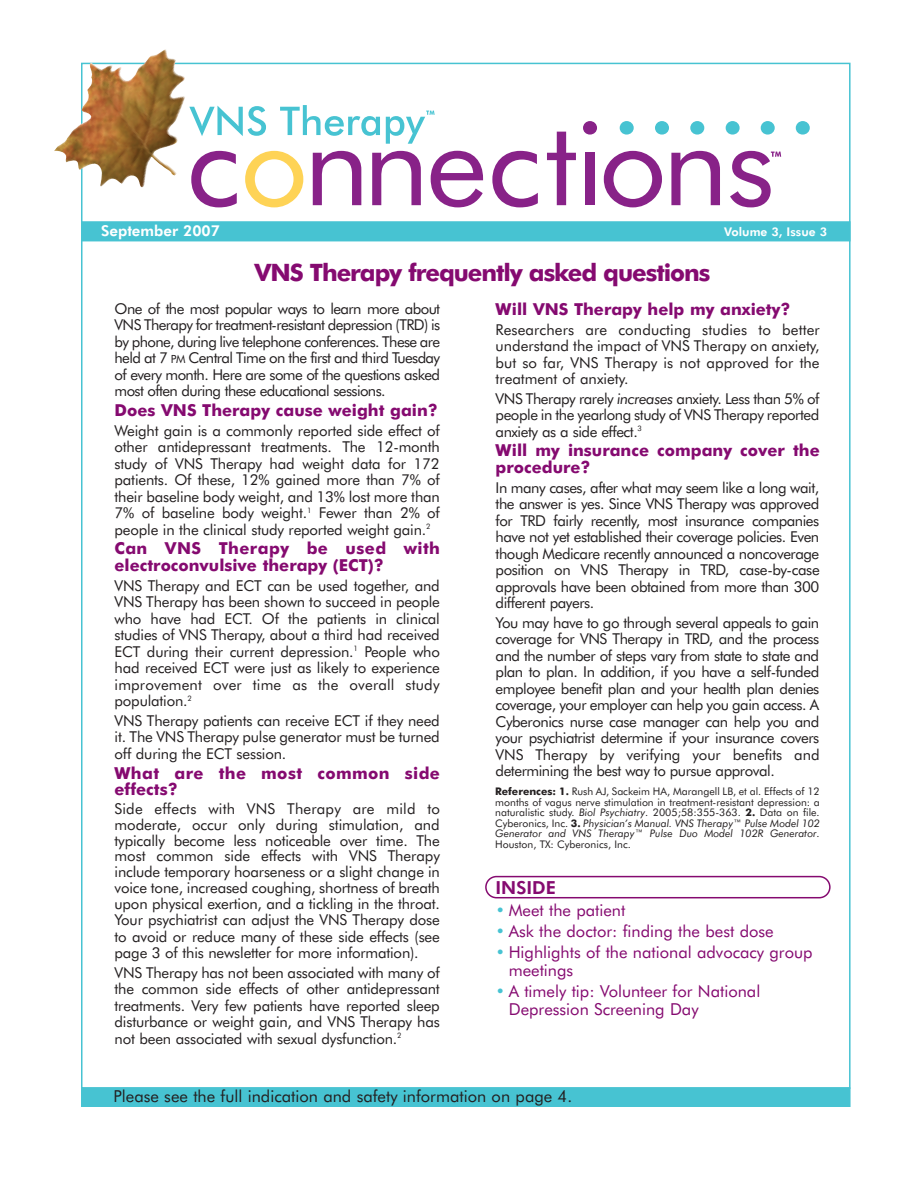
<style>
.page{position:relative;width:918px;height:1188px;background:#fff}
.page>*{position:absolute;margin:0;border:0;box-sizing:border-box;transform-origin:0 0}
.t1{font:700 24px "Futura BT";letter-spacing:-.045em;color:#850a70}
.t2{font:800 18px "Futura BT";color:#850a70}
.t3{font:700 16.5px/16.5px "Futura BT";color:#850a70}
.t4{font:16.5px/18px "Futura BT";color:#850a70}
.t5{font:16.5px "Futura BT";color:#231f20}
.t6{font:700 16.5px/16.5px "Futura BT";letter-spacing:.025em;color:#850a70}
.t7{font:15px/16.5px "Futura BT";letter-spacing:-.01em;color:#231f20;text-align:justify}
.t8{font:800 15px "Futura BT";color:#fff}
.t9{font:800 12px "Futura BT";color:#fff}
.t10{font:10.5px/10.5px "Futura BT";color:#231f20;text-align:justify}
.s1{font-style:italic}
.s2{font-size:11.25px}
.s3{font-weight:700}
.s4{font-weight:300;font-stretch:condensed;color:#47c3d2}
</style>
<div class="page">
<div style="left:82px;top:222px;width:768px;height:19px;background:#47c3d2"></div>
<div style="left:81px;top:221px;width:770px;height:20px;border:2px solid #47c3d2"></div>
<div style="left:82px;top:1088px;width:768px;height:18px;background:#47c3d2"></div>
<div style="left:81px;top:1088px;width:770px;height:19px;border:2px solid #47c3d2"></div>
<svg style="left:191px;top:151px;width:46px;height:56px"></svg>
<svg style="left:245px;top:151px;width:58px;height:56px"></svg>
<svg style="left:313px;top:151px;width:48px;height:54px"></svg>
<svg style="left:372px;top:151px;width:49px;height:54px"></svg>
<svg style="left:431px;top:151px;width:52px;height:56px"></svg>
<svg style="left:492px;top:151px;width:46px;height:56px"></svg>
<svg style="left:547px;top:132px;width:29px;height:73px"></svg>
<div style="left:586px;top:153px;width:9px;height:52px;background:#828"></div>
<svg style="left:604px;top:151px;width:58px;height:56px"></svg>
<svg style="left:671px;top:151px;width:49px;height:54px"></svg>
<div style="left:620px;top:121px;width:14px;height:14px;background:#47c3d2;border-radius:50%"></div>
<div style="left:583px;top:121px;width:14px;height:14px;background:#828;border-radius:50%"></div>
<div style="left:655px;top:121px;width:14px;height:14px;background:#47c3d2;border-radius:50%"></div>
<div style="left:690px;top:121px;width:14px;height:14px;background:#47c3d2;border-radius:50%"></div>
<div style="left:726px;top:121px;width:14px;height:14px;background:#47c3d2;border-radius:50%"></div>
<div style="left:761px;top:121px;width:14px;height:14px;background:#47c3d2;border-radius:50%"></div>
<div style="left:796px;top:121px;width:14px;height:14px;background:#47c3d2;border-radius:50%"></div>
<svg style="left:189px;top:106px;width:77px;height:30px"></svg>
<svg style="left:280px;top:105px;width:100px;height:31px"></svg>
<svg style="left:386px;top:111px;width:49px;height:33px"></svg>
<svg style="left:730px;top:151px;width:51px;height:56px"></svg>
<svg style="left:485px;top:876px;width:346px;height:22px"></svg>
<img style="left:54px;top:49px;width:135px;height:138px">
<p class="t8" style="left:101px;top:225px;width:120px">September 2007</p>
<p class="t9" style="left:724px;top:227px;width:104px">Volume 3, Issue 3</p>
<h1 class="t1" style="left:254px;top:263px;width:457px">VNS Therapy frequently asked questions</h1>
<p class="t3" style="left:496px;top:302px;width:296px">Will VNS Therapy help my anxiety?</p>
<p class="t7" style="left:496px;top:322px;width:326px">Researchers are conducting studies to better understand the impact of VNS Therapy on anxiety, but so far, VNS Therapy is not approved for the treatment of anxiety.</p>
<p class="t7" style="left:496px;top:391px;width:325px">VNS Therapy rarely <span class="s1">increases</span> anxiety. Less than 5% of people in the yearlong study of VNS Therapy reported anxiety as a side effect.<sup>3</sup></p>
<p class="t3" style="left:496px;top:444px;width:326px">Will my insurance company cover the procedure?</p>
<p class="t7" style="left:496px;top:480px;width:326px">In many cases, after what may seem like a long wait, the answer is yes. Since VNS Therapy was approved for TRD fairly recently, most insurance companies have not yet established their coverage policies. Even though Medicare recently announced a noncoverage position on VNS Therapy in TRD, case-by-case approvals have been obtained from more than 300 different payers.</p>
<p class="t7" style="left:496px;top:616px;width:326px">You may have to go through several appeals to gain coverage for VNS Therapy in TRD, and the process and the number of steps vary from state to state and plan to plan. In addition, if you have a self-funded employee benefit plan and your health plan denies coverage, your employer can help you gain access. A Cyberonics nurse case manager can help you and your psychiatrist determine if your insurance covers VNS Therapy by verifying your benefits and determining the best way to pursue approval.</p>
<p class="t7" style="left:115px;top:301px;width:327px">One of the most popular ways to learn more about VNS Therapy for treatment-resistant depression (TRD) is by phone, during live telephone conferences. These are held at 7 <span class="s2">PM</span> Central Time on the first and third Tuesday of every month. Here are some of the questions asked most often during these educational sessions.</p>
<p class="t3" style="left:115px;top:403px;width:325px">Does VNS Therapy cause weight gain?</p>
<p class="t7" style="left:115px;top:423px;width:327px">Weight gain is a commonly reported side effect of other antidepressant treatments. The 12-month study of VNS Therapy had weight data for 172 patients. Of these, 12% gained more than 7% of their baseline body weight, and 13% lost more than 7% of baseline body weight.<sup>1</sup> Fewer than 2% of people in the clinical study reported weight gain.<sup>2</sup></p>
<p class="t3" style="left:115px;top:542px;width:327px">Can VNS Therapy be used with electroconvulsive therapy (ECT)?</p>
<p class="t7" style="left:115px;top:578px;width:327px">VNS Therapy and ECT can be used together, and VNS Therapy has been shown to succeed in people who have had ECT. Of the patients in clinical studies of VNS Therapy, about a third had received ECT during their current depression.<sup>1</sup> People who had received ECT were just as likely to experience improvement over time as the overall study population.<sup>2</sup></p>
<p class="t7" style="left:115px;top:714px;width:327px">VNS Therapy patients can receive ECT if they need it. The VNS Therapy pulse generator must be turned off during the ECT session.</p>
<p class="t6" style="left:115px;top:766px;width:327px">What are the most common side effects?</p>
<p class="t7" style="left:115px;top:802px;width:327px;line-height:16px">Side effects with VNS Therapy are mild to moderate, occur only during stimulation, and typically become less noticeable over time. The most common side effects with VNS Therapy include temporary hoarseness or a slight change in voice tone, increased coughing, shortness of breath upon physical exertion, and a tickling in the throat.<br>Your psychiatrist can adjust the VNS Therapy dose to avoid or reduce many of these side effects (see page 3 of this newsletter for more information).</p>
<p class="t7" style="left:115px;top:966px;width:327px">VNS Therapy has not been associated with many of the common side effects of other antidepressant treatments. Very few patients have reported sleep disturbance or weight gain, and VNS Therapy has not been associated with sexual dysfunction.<sup>2</sup></p>
<p class="t10" style="left:495px;top:787px;width:326px"><span class="s3">References: 1.</span> Rush AJ, Sackeim HA, Marangell LB, et al. Effects of 12 months of vagus nerve stimulation in treatment-resistant depression: a naturalistic study. <span class="s1">Biol Psychiatry</span>. 2005;58:355-363. <span class="s3">2.</span> Data on file.<br>Cyberonics, Inc. <span class="s3">3.</span> <span class="s1">Physician’s Manual. VNS Therapy™ Pulse Model 102<br>Generator and VNS Therapy™ Pulse Duo Model 102R Generator</span>.<br>Houston, TX: Cyberonics, Inc.</p>
<p class="t2" style="left:496px;top:881px;width:62px">INSIDE</p>
<p class="t4" style="left:496px;top:902px;width:131px"><span class="s4">•</span> Meet the patient</p>
<p class="t4" style="left:496px;top:923px;width:280px"><span class="s4">•</span> Ask the doctor: finding the best dose</p>
<p class="t4" style="left:509px;top:945px;width:305px;text-indent:-13px"><span class="s4">•</span> Highlights of the national advocacy group meetings</p>
<p class="t4" style="left:509px;top:984px;width:253px;text-indent:-13px"><span class="s4">•</span> A timely tip: Volunteer for National<br>Depression Screening Day</p>
<p class="t5" style="left:114px;top:1089px;width:460px">Please see the full indication and safety information on page 4.</p>
</div>
